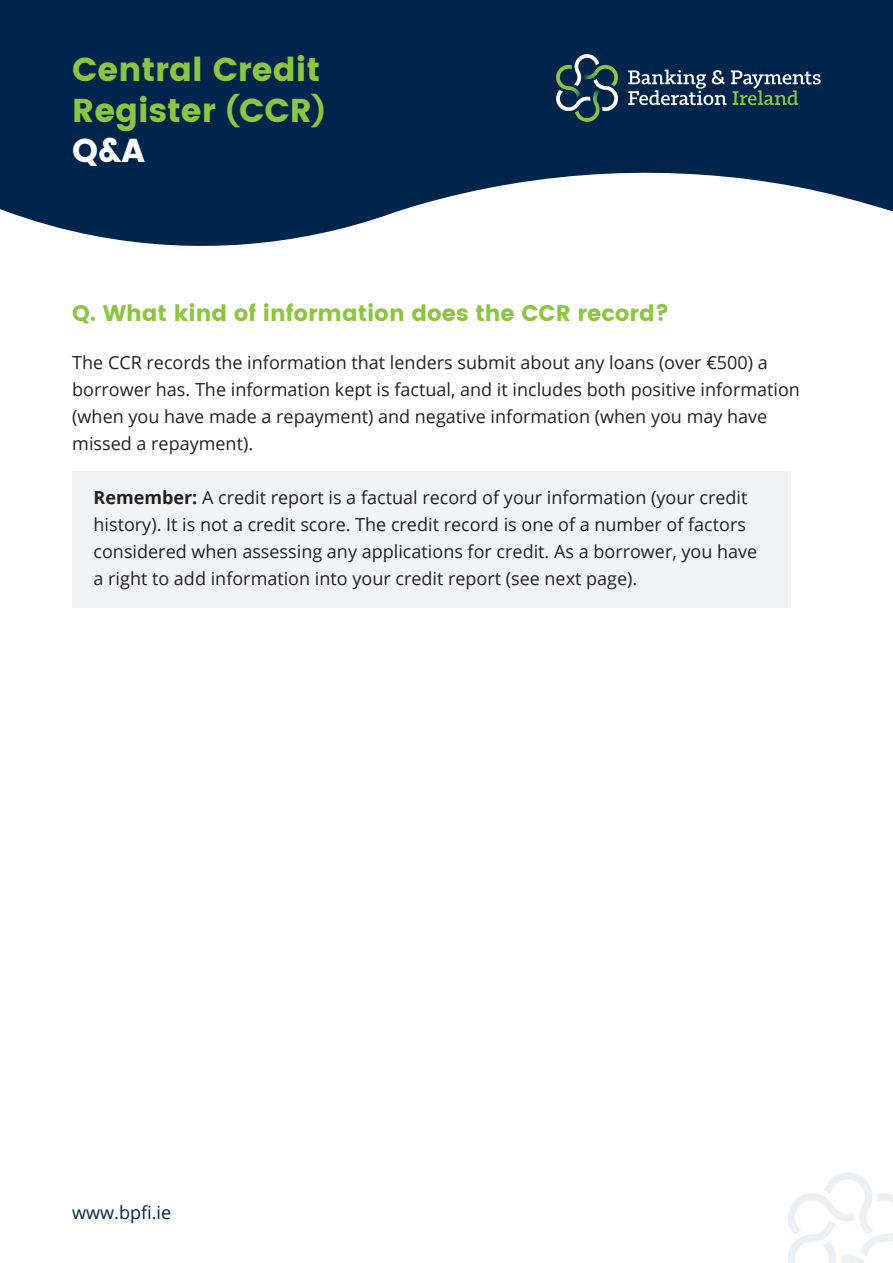
<style>
.page{position:relative;width:893px;height:1263px;background:#fff}
.page>*{position:absolute;margin:0;border:0;box-sizing:border-box;transform-origin:0 0}
.t1{font:700 33px/40.5px "Poppins";color:#8bc63e}
.t2{font:700 22.5px "Poppins";color:#8bc63e}
.t3{font:18px/27px "Open Sans";color:#231f20}
.t4{font:18px "Open Sans";color:#00254c}
.s1{font-size:28.5px}
.s2{color:#fff}
.s3{font-weight:700}
</style>
<div class="page">
<svg style="left:0;top:0;width:893px;height:246px;fill:#00254c"></svg>
<svg style="left:628px;top:70px;width:193px;height:35px"></svg>
<svg style="left:556px;top:54px;width:64px;height:68px"></svg>
<svg style="left:788px;top:1172px;width:105px;height:91px"></svg>
<div style="left:72px;top:472px;width:719px;height:136px;background:#f0f4f7"></div>
<h1 class="t1" style="left:72px;top:50px;width:255px">Central Credit<br>Register <span class="s1">(</span>CCR<span class="s1">)<br></span><span class="s2">Q&amp;A</span></h1>
<p class="t2" style="left:72px;top:300px;width:599px">Q. What kind of information does the CCR record?</p>
<p class="t3" style="left:72px;top:349px;width:729px">The CCR records the information that lenders submit about any loans (over €500) a borrower has. The information kept is factual, and it includes both positive information (when you have made a repayment) and negative information (when you may have missed a repayment).</p>
<p class="t3" style="left:94px;top:484px;width:665px"><span class="s3">Remember:</span> A credit report is a factual record of your information (your credit history). It is not a credit score. The credit record is one of a number of factors considered when assessing any applications for credit. As a borrower, you have</p>
<p class="t3" style="left:94px;top:565px;width:545px">a right to add information into your credit report (see next page).</p>
<p class="t4" style="left:72px;top:1200px;width:100px">www.bpfi.ie</p>
</div>
